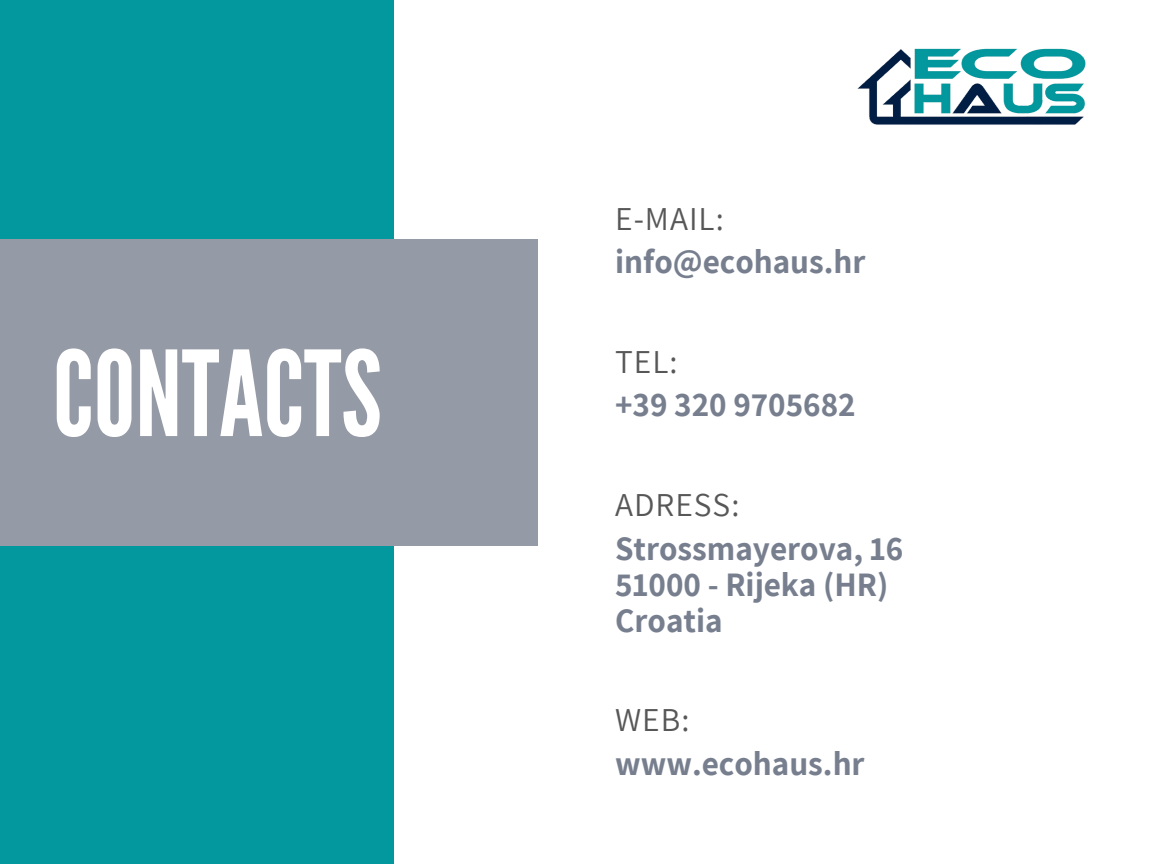
<style>
.page{position:relative;width:1152px;height:864px;background:#03989e}
.page>*{position:absolute;margin:0;border:0;box-sizing:border-box;transform-origin:0 0}
.t1{font:117.9px "League Gothic";color:#fff}
.t2{font:700 33.45px/36px "Assistant";color:#777f8f}
.t3{font:33.45px "Assistant";letter-spacing:.03em;color:#575757}
</style>
<div class="page">
<div style="left:394px;top:0;width:758px;height:864px;background:#fff"></div>
<div style="left:0;top:240px;width:538px;height:306px;background:#949aa6"></div>
<img style="left:857px;top:48px;width:229px;height:77px">
<h1 class="t1" style="left:53px;top:326px;width:330px">CONTACTS</h1>
<p class="t3" style="left:615px;top:196px;width:110px">E-MAIL:</p>
<p class="t2" style="left:615px;top:243px;width:252px">info@ecohaus.hr</p>
<p class="t3" style="left:615px;top:339px;width:64px">TEL:</p>
<p class="t2" style="left:615px;top:386px;width:242px">+39 320 9705682</p>
<p class="t3" style="left:615px;top:482px;width:126px">ADRESS:</p>
<p class="t2" style="left:615px;top:529px;width:290px">Strossmayerova, 16<br>51000 - Rijeka (HR)<br>Croatia</p>
<p class="t3" style="left:615px;top:697px;width:76px">WEB:</p>
<p class="t2" style="left:615px;top:745px;width:251px">www.ecohaus.hr</p>
</div>
